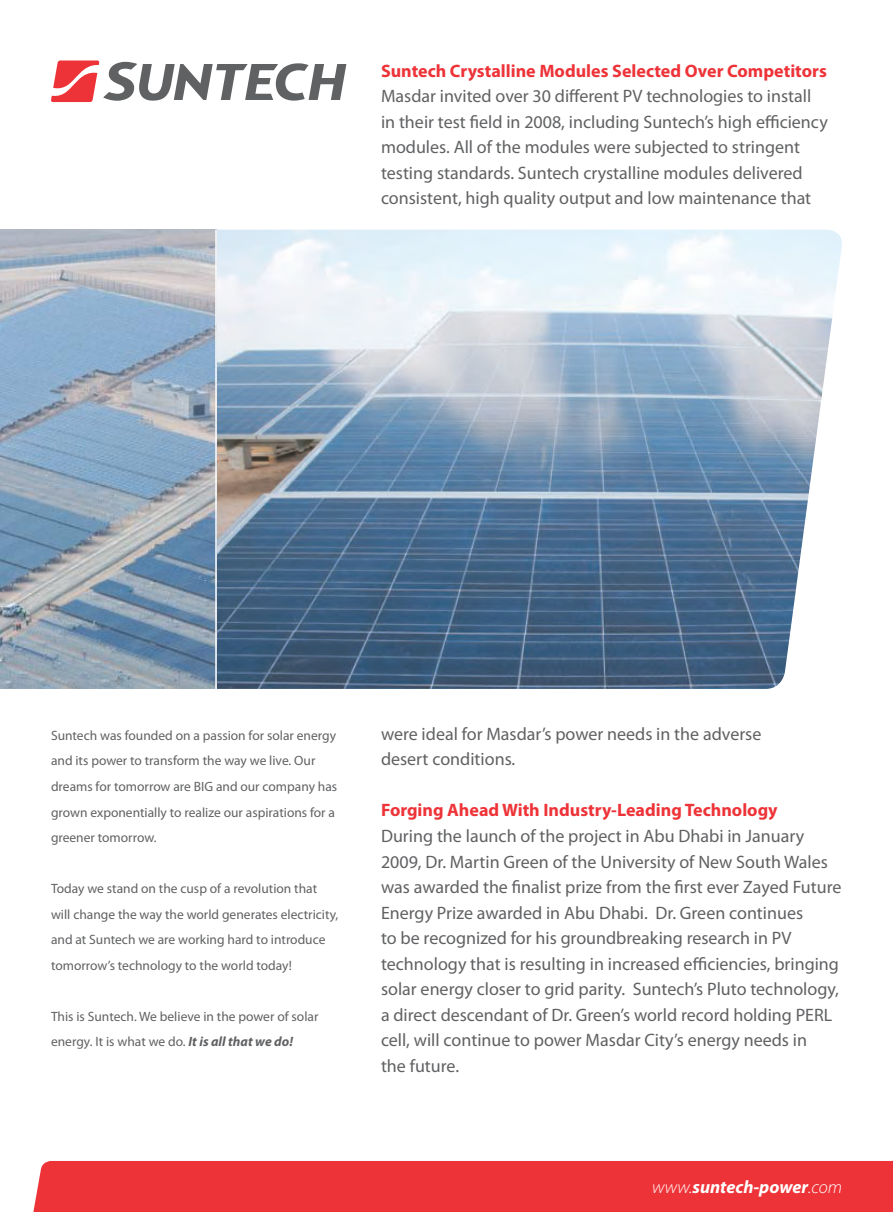
<style>
.page{position:relative;width:893px;height:1212px;background:#fff}
.page>*{position:absolute;margin:0;border:0;box-sizing:border-box;transform-origin:0 0}
.t1{font:18px/25.5px "Myriad Pro";color:#606163}
.t2{font:700 18px "Myriad Pro";color:#ee3338}
.t3{font:italic 700 18px "Myriad Pro";color:#fff}
.t4{font:13.5px/25.5px "Myriad Pro";color:#606163}
.s1{font-weight:700;font-style:italic}
.s2{font-weight:300}
</style>
<div class="page">
<div style="left:33px;top:1161px;width:860px;height:51px;background:#ee3338"></div>
<svg style="left:51px;top:60px;width:295px;height:42px"></svg>
<img style="left:217px;top:230px;width:625px;height:459px">
<img style="left:0;top:230px;width:215px;height:459px">
<p class="t2" style="left:381px;top:59px;width:447px">Suntech Crystalline Modules Selected Over Competitors</p>
<p class="t1" style="left:381px;top:83px;width:448px">Masdar invited over 30 different PV technologies to install in their test field in 2008, including Suntech’s high efficiency modules. All of the modules were subjected to stringent testing standards. Suntech crystalline modules delivered consistent, high quality output and low maintenance that</p>
<p class="t4" style="left:51px;top:722px;width:288px">Suntech was founded on a passion for solar energy and its power to transform the way we live. Our dreams for tomorrow are BIG and our company has grown exponentially to realize our aspirations for a greener tomorrow.</p>
<p class="t4" style="left:51px;top:875px;width:289px">Today we stand on the cusp of a revolution that will change the way the world generates electricity, and at Suntech we are working hard to introduce tomorrow’s technology to the world today!</p>
<p class="t4" style="left:51px;top:1003px;width:269px">This is Suntech. We believe in the power of solar energy. It is what we do. <span class="s1">It is all that we do!</span></p>
<p class="t1" style="left:381px;top:721px;width:382px">were ideal for Masdar’s power needs in the adverse desert conditions.</p>
<p class="t2" style="left:381px;top:799px;width:398px">Forging Ahead With Industry-Leading Technology</p>
<p class="t1" style="left:381px;top:823px;width:462px">During the launch of the project in Abu Dhabi in January 2009, Dr. Martin Green of the University of New South Wales was awarded the finalist prize from the first ever Zayed Future Energy Prize awarded in Abu Dhabi. Dr. Green continues<br>to be recognized for his groundbreaking research in PV technology that is resulting in increased efficiencies, bringing solar energy closer to grid parity. Suntech’s Pluto technology, a direct descendant of Dr. Green’s world record holding PERL cell, will continue to power Masdar City’s energy needs in<br>the future.</p>
<p class="t3" style="left:652px;top:1175px;width:191px"><span class="s2">www.</span>suntech-power<span class="s2">.com</span></p>
</div>
